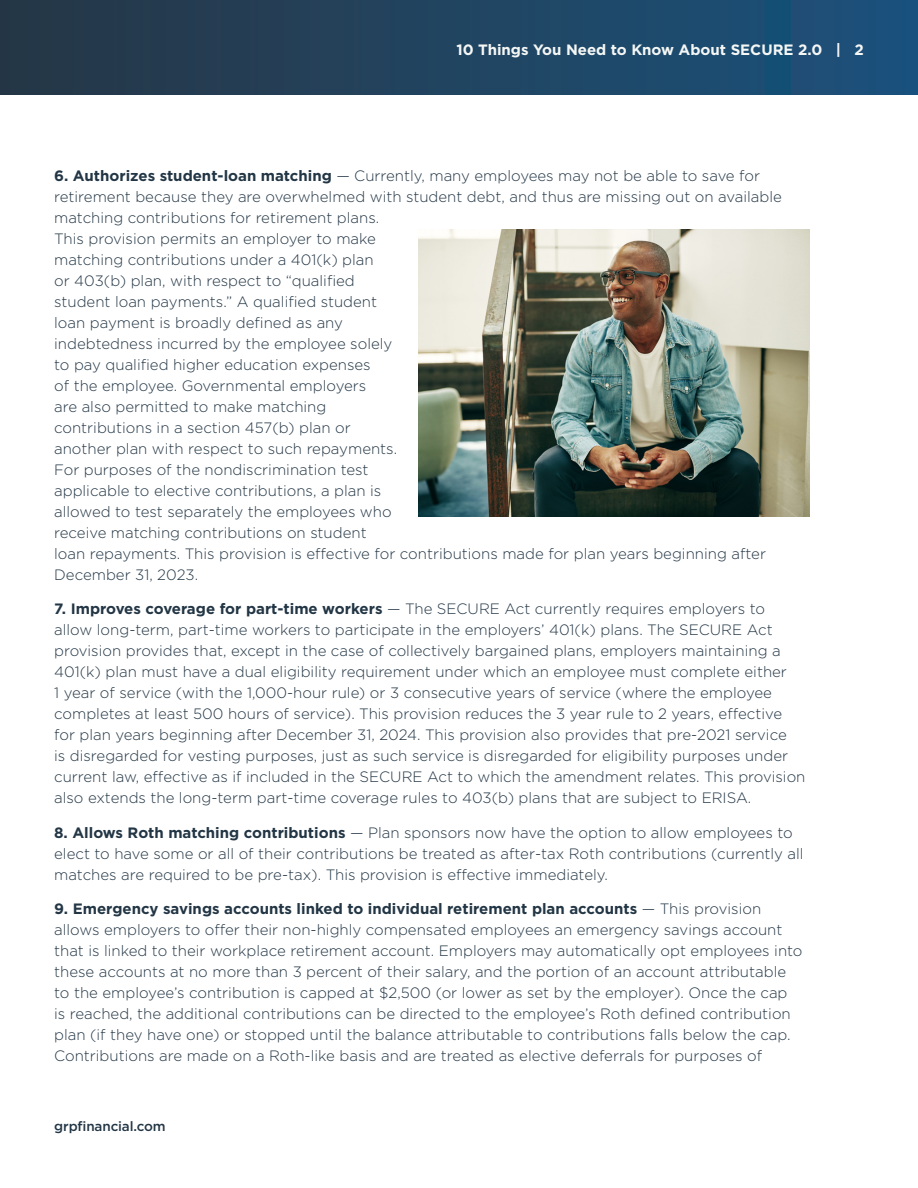
<style>
.page{position:relative;width:918px;height:1188px;background:#fff}
.page>*{position:absolute;margin:0;border:0;box-sizing:border-box;transform-origin:0 0}
.Body_Copy{font:300 15px/21px "Gotham";color:#233645}
.t1{font:700 15px "Gotham";color:#f5f7f5}
.t2{font:500 13.5px "Gotham";letter-spacing:-.01em;color:#233645}
.s1{font-weight:700}
</style>
<div class="page">
<div style="left:0;top:0;width:918px;height:94px;background:linear-gradient(to right,#273745,#1a517d)"></div>
<img style="left:418px;top:230px;width:392px;height:286px">
<p class="t1" style="left:456px;top:40px;width:409px">10 Things You Need to Know About SECURE 2.0 | 2</p>
<p class="Body_Copy" style="left:54px;top:165px;width:729px"><span class="s1">6. Authorizes student-loan matching</span> — Currently, many employees may not be able to save for retirement because they are overwhelmed with student debt, and thus are missing out on available matching contributions for retirement plans.<br>This provision permits an employer to make<br>matching contributions under a 401(k) plan<br>or 403(b) plan, with respect to “qualified<br>student loan payments.” A qualified student<br>loan payment is broadly defined as any<br>indebtedness incurred by the employee solely<br>to pay qualified higher education expenses<br>of the employee. Governmental employers<br>are also permitted to make matching<br>contributions in a section 457(b) plan or<br>another plan with respect to such repayments.<br>For purposes of the nondiscrimination test<br>applicable to elective contributions, a plan is<br>allowed to test separately the employees who<br>receive matching contributions on student<br>loan repayments. This provision is effective for contributions made for plan years beginning after December 31, 2023.</p>
<p class="Body_Copy" style="left:54px;top:598px;width:753px"><span class="s1">7. Improves coverage for part-time workers</span> — The SECURE Act currently requires employers to allow long-term, part-time workers to participate in the employers’ 401(k) plans. The SECURE Act provision provides that, except in the case of collectively bargained plans, employers maintaining a 401(k) plan must have a dual eligibility requirement under which an employee must complete either<br>1 year of service (with the 1,000-hour rule) or 3 consecutive years of service (where the employee completes at least 500 hours of service). This provision reduces the 3 year rule to 2 years, effective for plan years beginning after December 31, 2024. This provision also provides that pre-2021 service<br>is disregarded for vesting purposes, just as such service is disregarded for eligibility purposes under current law, effective as if included in the SECURE Act to which the amendment relates. This provision also extends the long-term part-time coverage rules to 403(b) plans that are subject to ERISA.</p>
<p class="Body_Copy" style="left:54px;top:822px;width:751px"><span class="s1">8. Allows Roth matching contributions</span> — Plan sponsors now have the option to allow employees to elect to have some or all of their contributions be treated as after-tax Roth contributions (currently all matches are required to be pre-tax). This provision is effective immediately.</p>
<p class="Body_Copy" style="left:54px;top:898px;width:750px"><span class="s1">9. Emergency savings accounts linked to individual retirement plan accounts</span> — This provision allows employers to offer their non-highly compensated employees an emergency savings account that is linked to their workplace retirement account. Employers may automatically opt employees into these accounts at no more than 3 percent of their salary, and the portion of an account attributable to the employee’s contribution is capped at $2,500 (or lower as set by the employer). Once the cap<br>is reached, the additional contributions can be directed to the employee’s Roth defined contribution plan (if they have one) or stopped until the balance attributable to contributions falls below the cap.<br>Contributions are made on a Roth-like basis and are treated as elective deferrals for purposes of</p>
<p class="t2" style="left:54px;top:1118px;width:113px">grpfinancial.com</p>
</div>
